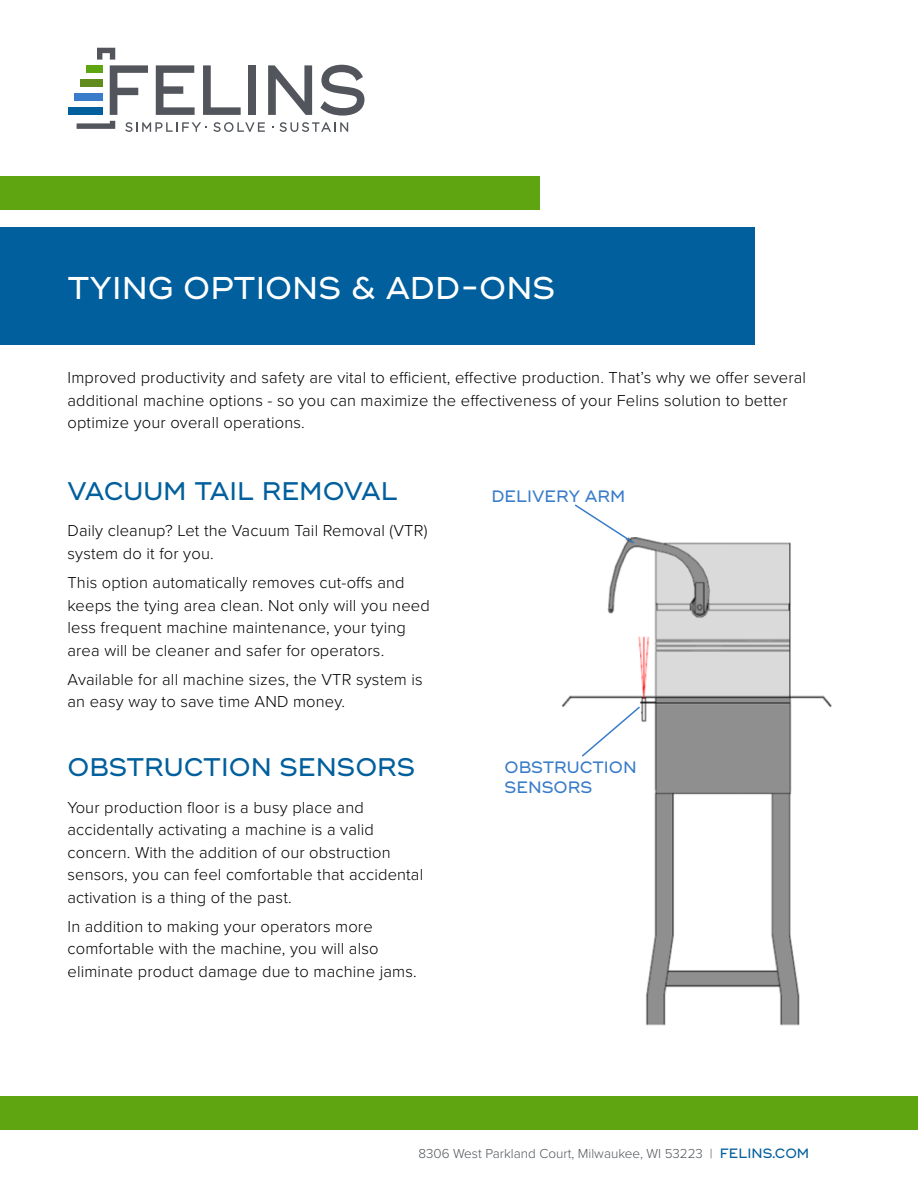
<style>
.page{position:relative;width:918px;height:1188px;background:#fff}
.page>*{position:absolute;margin:0;border:0;box-sizing:border-box;transform-origin:0 0}
.t1{font:500 31.5px "Ridley Grotesk";color:#fff}
.t2{font:500 25.5px "Ridley Grotesk";color:#005f9c}
.t3{font:300 16.5px/22.5px "Proxima Nova";letter-spacing:.01em;color:#000}
.t4{font:500 16.5px/19.8px "Ridley Grotesk";color:#397cc9}
.t5{font:300 13.5px "Proxima Nova";color:#52555b}
.s1{font-family:"Ridley Grotesk";font-weight:500;color:#005f9c}
</style>
<div class="page">
<div style="left:0;top:1096px;width:918px;height:34px;background:#5fa511"></div>
<svg style="left:125px;top:122px;width:82px;height:10px"></svg>
<svg style="left:213px;top:122px;width:52px;height:10px"></svg>
<svg style="left:272px;top:122px;width:76px;height:10px"></svg>
<div style="left:68px;top:107px;width:34px;height:8px;background:#005f9c"></div>
<div style="left:74px;top:93px;width:28px;height:8px;background:#397cc9"></div>
<div style="left:80px;top:79px;width:22px;height:8px;background:#618b1d"></div>
<div style="left:86px;top:65px;width:16px;height:8px;background:#5fa511"></div>
<svg style="left:77px;top:121px;width:38px;height:8px"></svg>
<svg style="left:97px;top:48px;width:51px;height:67px"></svg>
<svg style="left:156px;top:65px;width:39px;height:50px"></svg>
<svg style="left:203px;top:65px;width:38px;height:50px"></svg>
<div style="left:248px;top:65px;width:8px;height:50px;background:#52555b"></div>
<svg style="left:268px;top:65px;width:44px;height:50px"></svg>
<svg style="left:320px;top:65px;width:44px;height:51px"></svg>
<div style="left:0;top:176px;width:540px;height:34px;background:#5fa511"></div>
<div style="left:0;top:228px;width:754px;height:117px;background:#005f9c"></div>
<img style="left:562px;top:537px;width:270px;height:489px">
<svg style="left:573px;top:504px;width:63px;height:41px"></svg>
<svg style="left:580px;top:705px;width:62px;height:53px"></svg>
<h1 class="t1" style="left:68px;top:269px;width:489px">TYING OPTIONS &amp; ADD-ONS</h1>
<p class="t3" style="left:68px;top:365px;width:740px">Improved productivity and safety are vital to efficient, effective production. That’s why we offer several additional machine options - so you can maximize the effectiveness of your Felins solution to better optimize your overall operations.</p>
<h2 class="t2" style="left:68px;top:476px;width:332px">VACUUM TAIL REMOVAL</h2>
<p class="t3" style="left:68px;top:519px;width:362px">Daily cleanup? Let the Vacuum Tail Removal (VTR) system do it for you.</p>
<p class="t3" style="left:68px;top:570px;width:364px">This option automatically removes cut-offs and keeps the tying area clean. Not only will you need less frequent machine maintenance, your tying area will be cleaner and safer for operators.</p>
<p class="t3" style="left:68px;top:667px;width:357px">Available for all machine sizes, the VTR system is an easy way to save time AND money.</p>
<h2 class="t2" style="left:68px;top:752px;width:349px">OBSTRUCTION SENSORS</h2>
<p class="t3" style="left:68px;top:795px;width:357px">Your production floor is a busy place and accidentally activating a machine is a valid concern. With the addition of our obstruction sensors, you can feel comfortable that accidental activation is a thing of the past.</p>
<p class="t3" style="left:68px;top:914px;width:351px">In addition to making your operators more comfortable with the machine, you will also eliminate product damage due to machine jams.</p>
<p class="t4" style="left:491px;top:487px;width:136px">DELIVERY ARM</p>
<p class="t4" style="left:505px;top:758px;width:134px">OBSTRUCTION<br>SENSORS</p>
<p class="t5" style="left:418px;top:1144px;width:392px">8306 West Parkland Court, Milwaukee, WI 53223 | <span class="s1">FELINS.COM</span></p>
</div>
